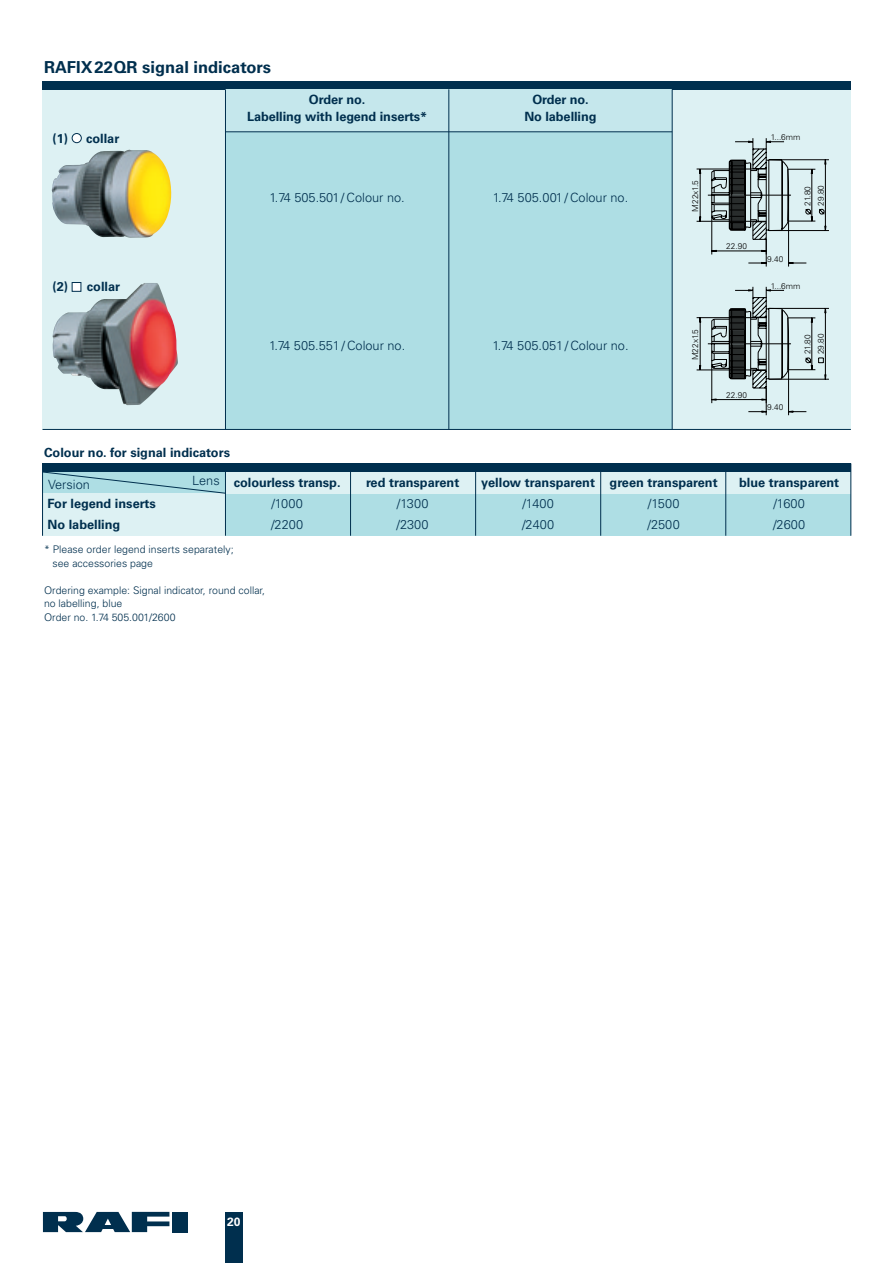
<style>
.page{position:relative;width:893px;height:1263px;background:#fff}
.page>*{position:absolute;margin:0;border:0;box-sizing:border-box;transform-origin:0 0}
.t1{font:700 16.5px "Univers";color:#002f4e}
.t2{font:700 12.75px/16.5px "Univers";color:#002f4e;text-align:center}
.t3{font:300 12.75px/21.3px "Univers";color:#002f4e}
.t4{font:700 12px "Univers";color:#fff}
.t5{font:300 10.5px/13.5px "Univers";color:#002f4e}
.t6{font:300 8.25px/13.5px "Univers";color:#000}
.s1{color:#fff}
</style>
<div class="page">
<div style="left:225px;top:1212px;width:17px;height:51px;background:#002f4e"></div>
<svg style="left:43px;top:1212px;width:126px;height:20px"></svg>
<div style="left:172px;top:1212px;width:15px;height:20px;background:#002f4e"></div>
<div style="left:43px;top:81px;width:807px;height:348px;background:#ddf1f3"></div>
<div style="left:43px;top:81px;width:807px;height:8px;background:#002f4e"></div>
<div style="left:225px;top:89px;width:447px;height:43px;background:#c5e7ec"></div>
<hr style="left:225px;top:89px;width:1px;height:340px;background:#002f4e">
<hr style="left:672px;top:89px;width:1px;height:340px;background:#002f4e">
<hr style="left:448px;top:89px;width:1px;height:340px;background:#002f4e">
<div style="left:43px;top:463px;width:807px;height:73px;background:#aedee4"></div>
<div style="left:43px;top:493px;width:182px;height:43px;background:#ddf1f3"></div>
<hr style="left:42px;top:463px;width:1px;height:73px;background:#002f4e">
<hr style="left:225px;top:472px;width:1px;height:64px;background:#002f4e">
<hr style="left:850px;top:463px;width:1px;height:73px;background:#002f4e">
<hr style="left:350px;top:472px;width:1px;height:64px;background:#002f4e">
<hr style="left:475px;top:472px;width:1px;height:64px;background:#002f4e">
<hr style="left:600px;top:472px;width:1px;height:64px;background:#002f4e">
<hr style="left:725px;top:472px;width:1px;height:64px;background:#002f4e">
<svg style="left:42px;top:131px;width:809px;height:363px"></svg>
<p class="t1" style="left:44px;top:61px;width:229px">RAFIX22QR signal indicators</p>
<p class="t2" style="left:53px;top:131px;width:68px">(1) <span class="s1">●</span> collar</p>
<p class="t2" style="left:53px;top:280px;width:69px">(2) <span class="s1">■</span> collar</p>
<p class="t2" style="left:247px;top:93px;width:182px">Order no.<br>Labelling with legend inserts*</p>
<p class="t3" style="left:269px;top:188px;width:137px">1.74 505.501/ Colour no.</p>
<p class="t3" style="left:269px;top:336px;width:138px">1.74 505.551/ Colour no.</p>
<p class="t2" style="left:44px;top:446px;width:187px">Colour no. for signal indicators</p>
<p class="t3" style="left:48px;top:475px;width:43px">Version</p>
<p class="t3" style="left:192px;top:471px;width:29px">Lens</p>
<p class="t2" style="left:47px;top:494px;width:110px;line-height:21.3px;text-align:left">For legend inserts<br>No labelling</p>
<p class="t2" style="left:234px;top:475px;width:108px">colourless transp.</p>
<p class="t3" style="left:271px;top:494px;width:34px">/1000 /2200</p>
<p class="t5" style="left:53px;top:544px;width:183px;text-indent:-9px">* Please order legend inserts separately; see accessories page</p>
<p class="t5" style="left:44px;top:584px;width:223px">Ordering example: Signal indicator, round collar, no labelling, blue<br>Order no. 1.74 505.001/2600</p>
<p class="t2" style="left:366px;top:475px;width:95px">red transparent</p>
<p class="t3" style="left:396px;top:494px;width:34px">/1300 /2300</p>
<p class="t2" style="left:524px;top:93px;width:74px">Order no.<br>No labelling</p>
<p class="t3" style="left:492px;top:188px;width:137px">1.74 505.001/ Colour no.</p>
<p class="t3" style="left:492px;top:336px;width:138px">1.74 505.051/ Colour no.</p>
<p class="t6" style="left:689px;top:212px;width:33px;rotate:-90deg">M22x1.5</p>
<p class="t6" style="left:726px;top:241px;width:22px">22.90</p>
<p class="t6" style="left:771px;top:131px;width:31px">1...6mm</p>
<p class="t6" style="left:767px;top:253px;width:18px">9.40</p>
<p class="t6" style="left:801px;top:206px;width:22px;rotate:-90deg">21.80<br>29.80</p>
<p class="t6" style="left:771px;top:280px;width:31px">1...6mm</p>
<p class="t6" style="left:689px;top:360px;width:33px;rotate:-90deg">M22x1.5</p>
<p class="t6" style="left:815px;top:354px;width:22px;rotate:-90deg">29.80</p>
<p class="t6" style="left:801px;top:354px;width:21px;rotate:-90deg">21.80</p>
<p class="t6" style="left:726px;top:389px;width:22px">22.90</p>
<p class="t6" style="left:767px;top:401px;width:18px">9.40</p>
<p class="t2" style="left:481px;top:475px;width:115px">yellow transparent</p>
<p class="t3" style="left:522px;top:494px;width:34px">/1400 /2400</p>
<p class="t2" style="left:609px;top:475px;width:110px">green transparent</p>
<p class="t3" style="left:647px;top:494px;width:34px">/1500 /2500</p>
<p class="t2" style="left:739px;top:475px;width:101px">blue transparent</p>
<p class="t3" style="left:773px;top:494px;width:34px">/1600 /2600</p>
<p class="t4" style="left:227px;top:1218px;width:15px">20</p>
</div>
